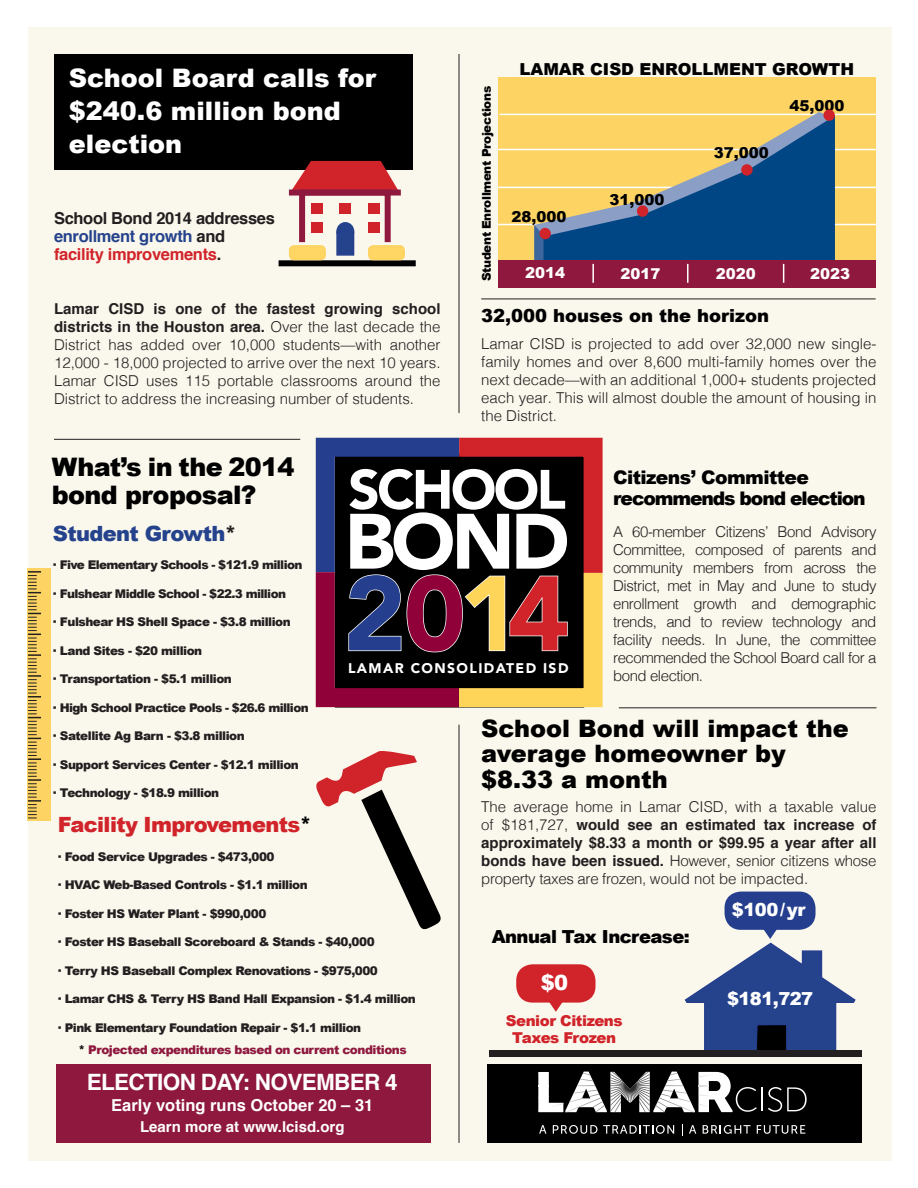
<style>
.page{position:relative;width:918px;height:1188px;background:#fff}
.page>*{position:absolute;margin:0;border:0;box-sizing:border-box;transform-origin:0 0}
.t1{font:900 104.55px "Avenir";color:#253f8e}
.t2{font:900 77.55px "Avenir";color:#fff}
.t3{font:900 54.75px "Avenir";letter-spacing:-.05em;color:#fff}
.t4{font:900 25.5px "Arial";color:#fff}
.t5{font:900 25.5px/28.5px "Arial";letter-spacing:-.025em;color:#000}
.t6{font:900 24px "Arial";color:#000}
.t7{font:700 22.5px "Helvetica";letter-spacing:-.03em;color:#fff}
.t8{font:900 21px "Arial";letter-spacing:-.03em;color:#d1232a}
.t9{font:900 21px "Arial";letter-spacing:-.03em;color:#25438c}
.t10{font:900 21px "Arial";color:#fff}
.t11{font:900 18.75px "Arial";letter-spacing:-.06em;color:#000}
.t12{font:900 18.75px "Arial";letter-spacing:-.03em;color:#000}
.t13{font:900 18px "Arial";color:#000}
.t14{font:900 18px "Arial";letter-spacing:-.03em;color:#000}
.t15{font:900 18px "Arial";letter-spacing:-.03em;color:#fff}
.t16{font:700 16.5px "Helvetica";color:#fff}
.t17{font:900 16.5px "Arial";color:#000}
.t18{font:700 16.5px "Helvetica";letter-spacing:-.02em;color:#231f20}
.t19{font:700 16.5px "Helvetica";letter-spacing:-.02em;color:#d1232a}
.t20{font:700 16.5px "Helvetica";letter-spacing:-.02em;color:#25438c}
.t21{font:300 15px/18px "Helvetica";color:#231f20;text-align:justify}
.t22{font:900 15px "Arial";letter-spacing:-.03em;color:#d1232a}
.t23{font:700 15px "Helvetica";color:#fff}
.t24{font:900 15px "Arial";color:#000}
.t25{font:900 15px "Arial";color:#fff}
.t26{font:900 13.95px "Avenir";letter-spacing:.1em;color:#fff}
.t27{font:900 12px "Arial";letter-spacing:-.04em;color:#231f20}
.t28{font:900 12px "Arial";letter-spacing:-.04em;color:#8e183e}
.t29{font:900 12px "Arial";letter-spacing:-.03em;color:#000}
.s1{color:#231f20}
.s2{font-weight:700}
.s3{color:#000}
.s4{color:#910139}
.s5{color:#fed559}
.s6{color:#d1232a}
</style>
<div class="page">
<div style="left:28px;top:27px;width:863px;height:1134px;background:#faf7ec"></div>
<div style="left:27px;top:568px;width:23px;height:253px;background:#fdd463"></div>
<hr style="left:459px;top:54px;width:1px;height:359px;background:#231f20">
<hr style="left:459px;top:725px;width:1px;height:418px;background:#231f20">
<div style="left:54px;top:54px;width:358px;height:116px;background:#000"></div>
<svg style="left:315px;top:437px;width:288px;height:270px;background:#301b1c"></svg>
<hr style="left:54px;top:439px;width:246px;height:1px;background:#231f20">
<hr style="left:619px;top:708px;width:258px;height:1px;background:#231f20">
<svg style="left:292px;top:161px;width:106px;height:29px"></svg>
<div style="left:289px;top:190px;width:112px;height:6px;background:#8e183e"></div>
<div style="left:279px;top:260px;width:137px;height:6px;background:#000"></div>
<div style="left:299px;top:190px;width:92px;height:55px;border:6px solid #8e183e"></div>
<div style="left:290px;top:246px;width:35px;height:14px;background:#ffd564;border-radius:4px"></div>
<div style="left:289px;top:245px;width:37px;height:15px;border:2px solid #fdd463;border-radius:4px"></div>
<div style="left:369px;top:246px;width:35px;height:14px;background:#ffd564;border-radius:4px"></div>
<div style="left:368px;top:245px;width:37px;height:15px;border:2px solid #fdd463;border-radius:4px"></div>
<div style="left:312px;top:203px;width:11px;height:10px;background:#d1232a"></div>
<div style="left:368px;top:203px;width:11px;height:10px;background:#d1232a"></div>
<div style="left:340px;top:203px;width:11px;height:10px;background:#d1232a"></div>
<div style="left:312px;top:222px;width:11px;height:10px;background:#d1232a"></div>
<div style="left:368px;top:222px;width:11px;height:10px;background:#d1232a"></div>
<div style="left:336px;top:222px;width:18px;height:19px;background:#25438c;border-radius:50%"></div>
<div style="left:336px;top:231px;width:18px;height:25px;background:#25438c;border:2px solid #253f8e"></div>
<svg style="left:316px;top:751px;width:125px;height:179px"></svg>
<svg style="left:28px;top:571px;width:13px;height:248px"></svg>
<div style="left:56px;top:1064px;width:374px;height:79px;background:#8e183e"></div>
<div style="left:488px;top:1064px;width:374px;height:79px;background:#000"></div>
<div style="left:516px;top:964px;width:80px;height:39px;background:#d1232a;border-radius:16px"></div>
<div style="left:725px;top:892px;width:91px;height:38px;background:#253f8e;border-radius:16px"></div>
<hr style="left:481px;top:299px;width:395px;height:1px;background:#231f20">
<div style="left:498px;top:78px;width:378px;height:210px;background:#fdd463"></div>
<hr style="left:498px;top:224px;width:378px;height:1px;background:#fff">
<hr style="left:498px;top:187px;width:378px;height:1px;background:#fff">
<hr style="left:498px;top:149px;width:378px;height:1px;background:#fff">
<hr style="left:500px;top:114px;width:378px;height:1px;background:#fff">
<div style="left:489px;top:1050px;width:373px;height:7px;background:#231f20"></div>
<svg style="left:538px;top:927px;width:318px;height:209px"></svg>
<svg style="left:823px;top:109px;width:12px;height:12px"></svg>
<div style="left:498px;top:260px;width:378px;height:28px;background:#8e183e"></div>
<svg style="left:534px;top:112px;width:301px;height:171px"></svg>
<p class="t4" style="left:69px;top:60px;width:309px">School Board calls for</p>
<p class="t4" style="left:69px;top:93px;width:274px">$240.6 million bond</p>
<p class="t4" style="left:69px;top:126px;width:115px">election</p>
<p class="t18" style="left:54px;top:205px;width:223px">School Bond 2014 addresses</p>
<p class="t20" style="left:54px;top:223px;width:173px">enrollment growth <span class="s1">and</span></p>
<p class="t19" style="left:54px;top:241px;width:169px">facility improvements<span class="s1">.</span></p>
<p class="t21" style="left:54px;top:299px;width:388px"><span class="s2">Lamar CISD is one of the fastest growing school districts in the Houston area.</span> Over the last decade the District has added over 10,000 students—with another 12,000 - 18,000 projected to arrive over the next 10 years.<br>Lamar CISD uses 115 portable classrooms around the District to address the increasing number of students.</p>
<p class="t29" style="left:478px;top:281px;width:197px;rotate:-90deg">Student Enrollment Projections</p>
<p class="t17" style="left:520px;top:57px;width:336px">LAMAR CISD ENROLLMENT GROWTH</p>
<p class="t24" style="left:511px;top:206px;width:57px">28,000</p>
<p class="t24" style="left:609px;top:188px;width:57px">31,000</p>
<p class="t24" style="left:714px;top:142px;width:57px">37,000</p>
<p class="t24" style="left:789px;top:94px;width:57px">45,000</p>
<p class="t25" style="left:525px;top:262px;width:42px">2014</p>
<p class="t25" style="left:620px;top:263px;width:42px">2017</p>
<p class="t25" style="left:716px;top:263px;width:42px">2020</p>
<p class="t25" style="left:810px;top:263px;width:42px">2023</p>
<p class="t13" style="left:481px;top:302px;width:289px">32,000 houses on the horizon</p>
<p class="t21" style="left:481px;top:334px;width:397px">Lamar CISD is projected to add over 32,000 new single&shy;family homes and over 8,600 multi-family homes over the next decade—with an additional 1,000+ students projected each year. This will almost double the amount of housing in the District.</p>
<p class="t5" style="left:52px;top:452px;width:244px">What’s in the 2014 bond proposal?</p>
<p class="t9" style="left:53px;top:518px;width:185px">Student Growth<span class="s1">*</span></p>
<p class="t27" style="left:53px;top:556px;width:251px">· Five Elementary Schools - $121.9 million</p>
<p class="t27" style="left:53px;top:585px;width:235px">· Fulshear Middle School - $22.3 million</p>
<p class="t27" style="left:53px;top:613px;width:239px">· Fulshear HS Shell Space - $3.8 million</p>
<p class="t27" style="left:53px;top:642px;width:151px">· Land Sites - $20 million</p>
<p class="t27" style="left:53px;top:670px;width:180px">· Transportation - $5.1 million</p>
<p class="t27" style="left:53px;top:699px;width:257px">· High School Practice Pools - $26.6 million</p>
<p class="t27" style="left:53px;top:727px;width:193px">· Satellite Ag Barn - $3.8 million</p>
<p class="t27" style="left:53px;top:756px;width:248px">· Support Services Center - $12.1 million</p>
<p class="t27" style="left:53px;top:784px;width:168px">· Technology - $18.9 million</p>
<p class="t8" style="left:58px;top:810px;width:255px">Facility Improvements<span class="s3">*</span></p>
<p class="t27" style="left:58px;top:848px;width:218px">· Food Service Upgrades - $473,000</p>
<p class="t27" style="left:58px;top:876px;width:252px">· HVAC Web-Based Controls - $1.1 million</p>
<p class="t27" style="left:58px;top:905px;width:210px">· Foster HS Water Plant - $990,000</p>
<p class="t27" style="left:58px;top:933px;width:318px">· Foster HS Baseball Scoreboard &amp; Stands - $40,000</p>
<p class="t27" style="left:58px;top:962px;width:322px">· Terry HS Baseball Complex Renovations - $975,000</p>
<p class="t27" style="left:58px;top:990px;width:360px">· Lamar CHS &amp; Terry HS Band Hall Expansion - $1.4 million</p>
<p class="t27" style="left:58px;top:1019px;width:305px">· Pink Elementary Foundation Repair - $1.1 million</p>
<p class="t3" style="left:348px;top:443px;width:219px">SCHOOL</p>
<p class="t2" style="left:345px;top:475px;width:226px">BOND</p>
<p class="t1" style="left:344px;top:524px;width:227px">2<span class="s4">0</span><span class="s5">1</span><span class="s6">4</span></p>
<p class="t26" style="left:348px;top:656px;width:222px">LAMAR CONSOLIDATED ISD</p>
<p class="t12" style="left:613px;top:464px;width:197px">Citizens’ Committee</p>
<p class="t11" style="left:613px;top:485px;width:254px">recommends bond election</p>
<p class="t21" style="left:613px;top:521px;width:265px">A 60-member Citizens’ Bond Advisory Committee, composed of parents and community members from across the District, met in May and June to study enrollment growth and demographic trends, and to review technology and facility needs. In June, the committee recommended the School Board call for a bond election.</p>
<p class="t6" style="left:481px;top:711px;width:369px">School Bond will impact the</p>
<p class="t6" style="left:481px;top:736px;width:306px">average homeowner by</p>
<p class="t6" style="left:481px;top:762px;width:188px">$8.33 a month</p>
<p class="t21" style="left:481px;top:796px;width:397px">The average home in Lamar CISD, with a taxable value of $181,727, <span class="s2">would see an estimated tax increase of approximately $8.33 a month or $99.95 a year after all bonds have been issued.</span> However, senior citizens whose property taxes are frozen, would not be impacted.</p>
<p class="t15" style="left:732px;top:896px;width:75px">$100/yr</p>
<p class="t14" style="left:492px;top:924px;width:200px">Annual Tax Increase:</p>
<p class="t10" style="left:541px;top:967px;width:29px">$0</p>
<p class="t15" style="left:727px;top:985px;width:88px">$181,727</p>
<p class="t22" style="left:506px;top:1010px;width:118px">Senior Citizens</p>
<p class="t22" style="left:512px;top:1026px;width:105px">Taxes Frozen</p>
<p class="t28" style="left:78px;top:1041px;width:330px"><span class="s3">*</span> Projected expenditures based on current conditions</p>
<p class="t7" style="left:87px;top:1064px;width:312px">ELECTION DAY: NOVEMBER 4</p>
<p class="t16" style="left:111px;top:1092px;width:264px">Early voting runs October 20 – 31</p>
<p class="t23" style="left:140px;top:1115px;width:206px">Learn more at www.lcisd.org</p>
</div>
